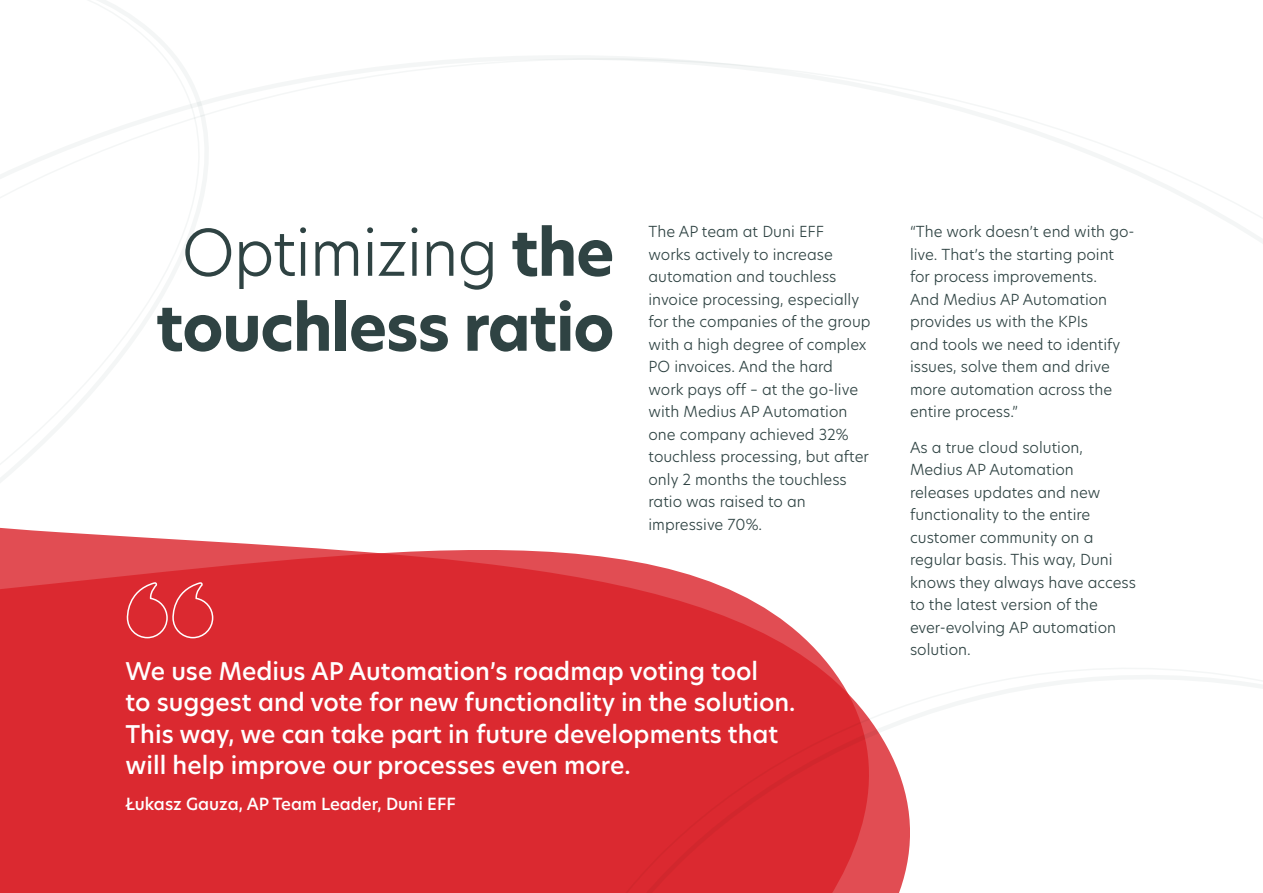
<style>
.page{position:relative;width:1263px;height:893px;background:#fff}
.page>*{position:absolute;margin:0;border:0;box-sizing:border-box;transform-origin:0 0}
.t1{font:700 63px/75px "New Hero";letter-spacing:-.02em;color:#2f4343;text-align:center}
.t2{font:500 24px/31.5px "New Hero";color:#fff}
.t3{font:500 16.5px "New Hero";color:#fff}
.t4{font:300 15px/22.5px "New Hero";color:#2f4343}
.s1{font-weight:300}
</style>
<div class="page">
<svg style="left:0;top:546px;width:784px;height:347px;background:#dd383f"></svg>
<svg style="left:0;top:80px;width:294px;height:706px"></svg>
<svg style="left:0;top:0;width:267px;height:763px"></svg>
<svg style="left:491px;top:621px;width:310px;height:272px;background:#dc3036"></svg>
<svg style="left:499px;top:635px;width:764px;height:258px"></svg>
<svg style="left:126px;top:581px;width:88px;height:58px;background:#de3c42"></svg>
<h1 class="t1" style="left:156px;top:215px;width:460px"><span class="s1">Optimizing</span> the touchless ratio</h1>
<p class="t4" style="left:648px;top:220px;width:224px">The AP team at Duni EFF<br>works actively to increase automation and touchless invoice processing, especially for the companies of the group with a high degree of complex<br>PO invoices. And the hard work pays off – at the go-live with Medius AP Automation one company achieved 32% touchless processing, but after only 2 months the touchless ratio was raised to an impressive 70%.</p>
<p class="t4" style="left:910px;top:220px;width:226px">“The work doesn’t end with go&shy;live. That’s the starting point for process improvements.<br>And Medius AP Automation provides us with the KPIs<br>and tools we need to identify issues, solve them and drive more automation across the entire process.”</p>
<p class="t4" style="left:910px;top:435px;width:227px">As a true cloud solution,<br>Medius AP Automation releases updates and new functionality to the entire customer community on a regular basis. This way, Duni knows they always have access to the latest version of the ever-evolving AP automation solution.</p>
<h2 class="t2" style="left:125px;top:655px;width:672px">We use Medius AP Automation’s roadmap voting tool<br>to suggest and vote for new functionality in the solution.<br>This way, we can take part in future developments that will help improve our processes even more.</h2>
<p class="t3" style="left:125px;top:793px;width:332px">Łukasz Gauza, AP Team Leader, Duni EFF</p>
</div>
